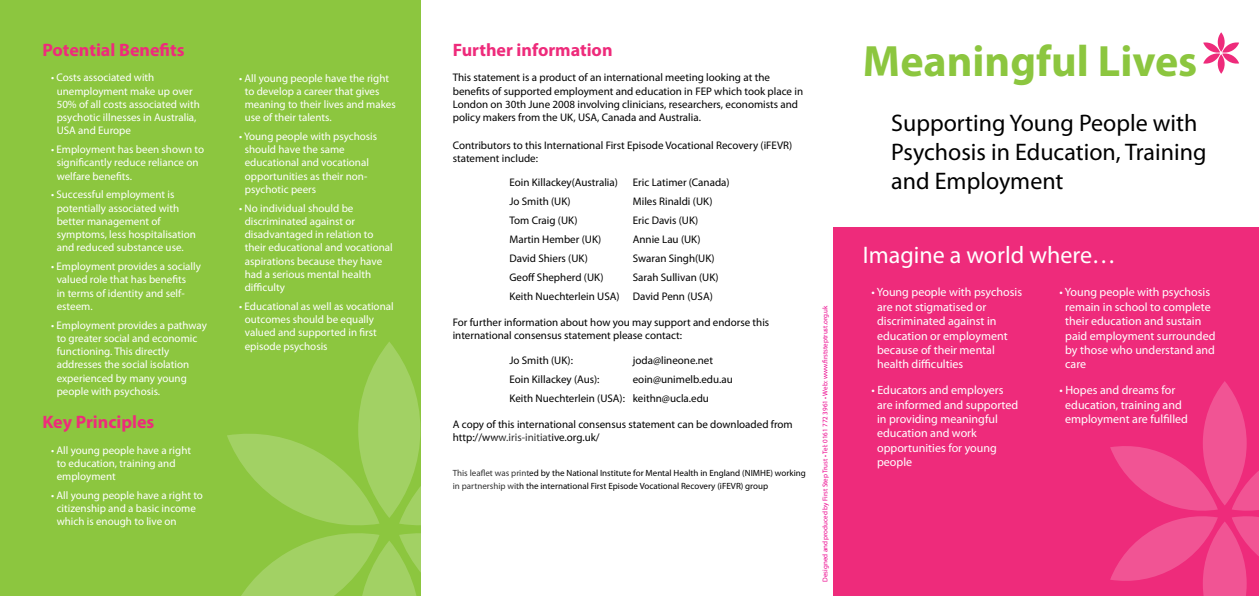
<style>
.page{position:relative;width:1259px;height:596px;background:#fff}
.page>*{position:absolute;margin:0;border:0;box-sizing:border-box;transform-origin:0 0}
.t1{font:700 44px "Myriad Pro";color:#8cc63f}
.t2{font:24px/28.8px "Myriad Pro";color:#000}
.t3{font:24px "Myriad Pro";color:#fff}
.t4{font:700 18px "Myriad Pro";color:#ee2b7b}
.t5{font:12px/14.4px "Myriad Pro";color:#fff}
.t6{font:11px/13.2px "Myriad Pro";color:#fff}
.t7{font:11px/13.2px "Myriad Pro";color:#000}
.t8{font:9px/13.2px "Myriad Pro";color:#000}
.t9{font:7px "Myriad Pro";color:#ec008c}
</style>
<div class="page">
<div style="left:833px;top:227px;width:426px;height:368px;background:#ee2b7b"></div>
<div style="left:0;top:0;width:420px;height:595px;background:#8cc63f"></div>
<svg style="left:1202px;top:381px;width:44px;height:124px;fill:#f15494"></svg>
<svg style="left:1110px;top:443px;width:149px;height:152px"></svg>
<svg style="left:1217px;top:32px;width:7px;height:20px"></svg>
<svg style="left:1217px;top:54px;width:7px;height:20px"></svg>
<svg style="left:1203px;top:42px;width:36px;height:22px"></svg>
<svg style="left:358px;top:341px;width:62px;height:176px;fill:#a2d164"></svg>
<svg style="left:227px;top:430px;width:194px;height:165px"></svg>
<h3 class="t4" style="left:43px;top:38px;width:144px">Potential Benefits</h3>
<p class="t6" style="left:57px;top:71px;width:145px;text-indent:-6px">• Costs associated with unemployment make up over<br>50% of all costs associated with psychotic illnesses in Australia,<br>USA and Europe</p>
<p class="t6" style="left:57px;top:142px;width:149px;text-indent:-6px">• Employment has been shown to significantly reduce reliance on welfare benefits.</p>
<p class="t6" style="left:57px;top:188px;width:141px;text-indent:-6px">• Successful employment is potentially associated with better management of symptoms, less hospitalisation and reduced substance use.</p>
<p class="t6" style="left:57px;top:259px;width:146px;text-indent:-6px">• Employment provides a socially valued role that has benefits<br>in terms of identity and self&shy;esteem.</p>
<p class="t6" style="left:57px;top:318px;width:152px;text-indent:-6px">• Employment provides a pathway to greater social and economic functioning. This directly addresses the social isolation experienced by many young people with psychosis.</p>
<h3 class="t4" style="left:43px;top:410px;width:113px">Key Principles</h3>
<p class="t6" style="left:57px;top:443px;width:136px;text-indent:-6px">• All young people have a right to education, training and employment</p>
<p class="t6" style="left:57px;top:488px;width:148px;text-indent:-6px">• All young people have a right to citizenship and a basic income which is enough to live on</p>
<p class="t6" style="left:245px;top:71px;width:152px;text-indent:-6px">• All young people have the right to develop a career that gives meaning to their lives and makes use of their talents.</p>
<p class="t6" style="left:245px;top:129px;width:134px;text-indent:-6px">• Young people with psychosis should have the same educational and vocational opportunities as their non&shy;psychotic peers</p>
<p class="t6" style="left:245px;top:201px;width:149px;text-indent:-6px">• No individual should be discriminated against or disadvantaged in relation to their educational and vocational aspirations because they have had a serious mental health difficulty</p>
<p class="t6" style="left:245px;top:299px;width:150px;text-indent:-6px">• Educational as well as vocational outcomes should be equally valued and supported in first episode psychosis</p>
<h3 class="t4" style="left:453px;top:38px;width:161px">Further information</h3>
<p class="t7" style="left:453px;top:71px;width:352px">This statement is a product of an international meeting looking at the benefits of supported employment and education in FEP which took place in London on 30th June 2008 involving clinicians, researchers, economists and policy makers from the UK, USA, Canada and Australia.</p>
<p class="t7" style="left:453px;top:138px;width:341px">Contributors to this International First Episode Vocational Recovery (iFEVR) statement include:</p>
<p class="t7" style="left:509px;top:176px;width:110px">Eoin Killackey(Australia)</p>
<p class="t7" style="left:633px;top:176px;width:98px">Eric Latimer (Canada)</p>
<p class="t7" style="left:509px;top:195px;width:63px">Jo Smith (UK)</p>
<p class="t7" style="left:633px;top:195px;width:81px">Miles Rinaldi (UK)</p>
<p class="t7" style="left:509px;top:213px;width:70px">Tom Craig (UK)</p>
<p class="t7" style="left:633px;top:213px;width:67px">Eric Davis (UK)</p>
<p class="t7" style="left:509px;top:232px;width:93px">Martin Hember (UK)</p>
<p class="t7" style="left:633px;top:232px;width:69px">Annie Lau (UK)</p>
<p class="t7" style="left:509px;top:251px;width:80px">David Shiers (UK)</p>
<p class="t7" style="left:633px;top:251px;width:83px">Swaran Singh(UK)</p>
<p class="t7" style="left:509px;top:270px;width:95px">Geoff Shepherd (UK)</p>
<p class="t7" style="left:509px;top:267px;width:211px;line-height:18.9px;text-indent:123px">Sarah Sullivan (UK)<br>Keith Nuechterlein USA) David Penn (USA)</p>
<p class="t7" style="left:453px;top:315px;width:318px">For further information about how you may support and endorse this international consensus statement please contact:</p>
<p class="t7" style="left:509px;top:353px;width:65px">Jo Smith (UK):</p>
<p class="t7" style="left:633px;top:353px;width:82px">joda@lineone.net</p>
<p class="t7" style="left:509px;top:372px;width:92px">Eoin Killackey (Aus):</p>
<p class="t7" style="left:509px;top:369px;width:225px;line-height:18.9px;text-indent:123px">eoin@unimelb.edu.au<br>Keith Nuechterlein (USA): keithn@ucla.edu</p>
<p class="t7" style="left:453px;top:417px;width:341px">A copy of this international consensus statement can be downloaded from http://www.iris-initiative.org.uk/</p>
<p class="t8" style="left:453px;top:466px;width:355px">This leaflet was printed by the National Institute for Mental Health in England (NIMHE) working in partnership with the international First Episode Vocational Recovery (iFEVR) group</p>
<p class="t9" style="left:821px;top:581px;width:278px;rotate:-90deg">Designed and produced by First Step Trust • Tel: 0161 772 3961 • Web: www.firststeptrust.org.uk</p>
<h1 class="t1" style="left:863px;top:32px;width:336px">Meaningful Lives</h1>
<h2 class="t2" style="left:891px;top:108px;width:317px">Supporting Young People with<br>Psychosis in Education, Training and Employment</h2>
<h2 class="t3" style="left:863px;top:240px;width:254px">Imagine a world where…</h2>
<p class="t5" style="left:877px;top:285px;width:146px;text-indent:-6px">• Young people with psychosis are not stigmatised or discriminated against in education or employment because of their mental health difficulties</p>
<p class="t5" style="left:877px;top:382px;width:143px;text-indent:-6px">• Educators and employers are informed and supported in providing meaningful education and work opportunities for young people</p>
<p class="t5" style="left:1065px;top:285px;width:152px;text-indent:-6px">• Young people with psychosis remain in school to complete their education and sustain paid employment surrounded by those who understand and care</p>
<p class="t5" style="left:1065px;top:382px;width:124px;text-indent:-6px">• Hopes and dreams for education, training and employment are fulfilled</p>
</div>
